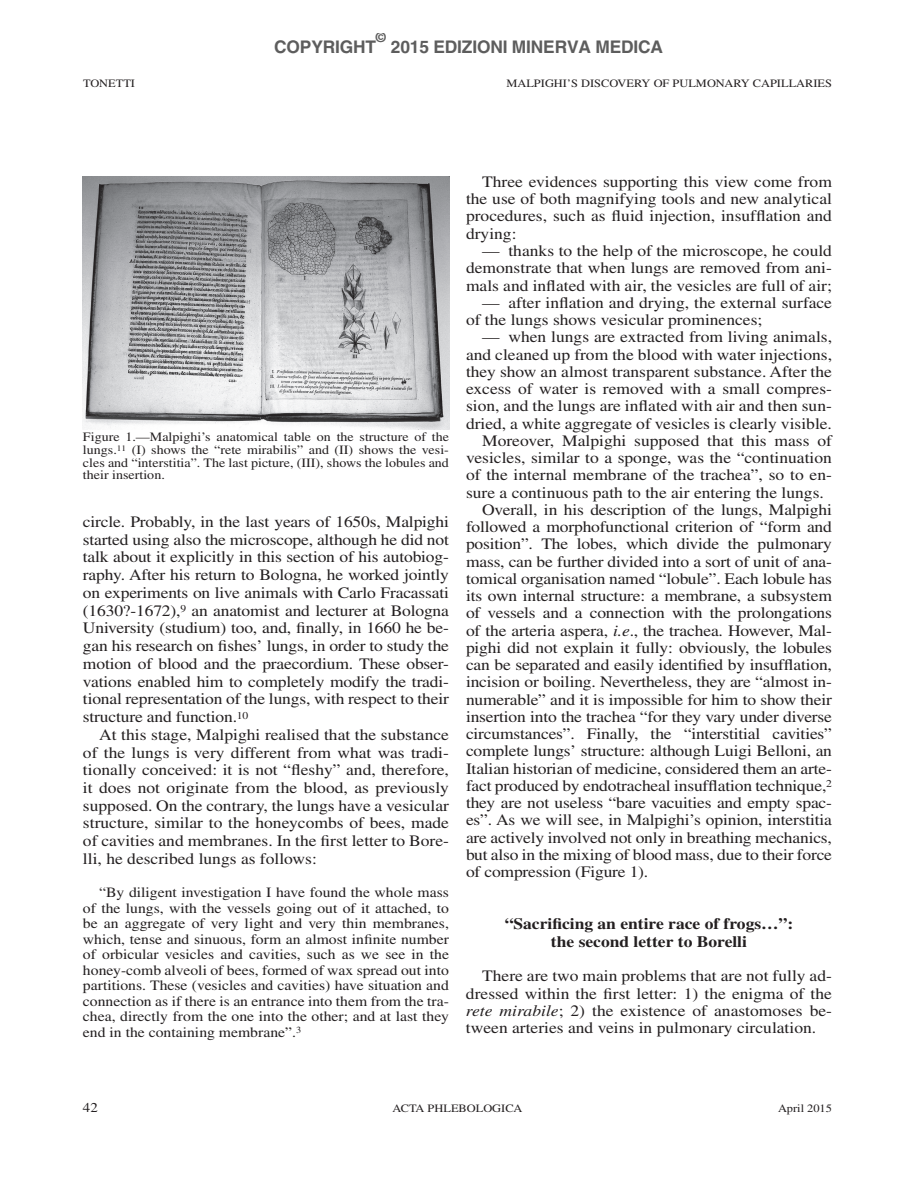
<style>
.page{position:relative;width:915px;height:1191px;background:#fff}
.page>*{position:absolute;margin:0;border:0;box-sizing:border-box;transform-origin:0 0}
.t1{font:700 17.4px "Helvetica";letter-spacing:-.01em;color:#5d5d5d}
.t2{font:15.9px/17.7px "Times LT Std";letter-spacing:-.01em;color:#231f20;text-align:justify;scale:1.1 1}
.t3{font:700 15.9px/17.2px "Times LT Std";color:#231f20;text-align:center;scale:1.1 1}
.t4{font:14.25px/15.5px "Times LT Std";color:#231f20;text-align:justify;scale:1.1 1}
.t5{font:700 13.65px "Helvetica";color:#5d5d5d}
.t6{font:13.5px "Times LT Std";color:#231f20;scale:1.1 1}
.t7{font:12.75px/12.8px "Times LT Std";color:#231f20;text-align:justify;scale:1.1 1}
.t8{font:11.25px "Times LT Std";color:#231f20;scale:1.1 1}
.s1{font-style:italic}
</style>
<div class="page">
<img style="left:83px;top:176px;width:366px;height:253px">
<p class="t5" style="left:375px;top:32px;width:12px">©</p>
<p class="t1" style="left:274px;top:41px;width:103px">COPYRIGHT</p>
<p class="t1" style="left:391px;top:41px;width:273px">2015 EDIZIONI MINERVA MEDICA</p>
<p class="t8" style="left:83px;top:77px;width:49px">TONETTI</p>
<p class="t8" style="left:506px;top:77px;width:18px">Malpighi</p>
<p class="t8" style="left:567px;top:77px;width:21px">’s discover</p>
<p class="t8" style="left:641px;top:77px;width:37px">y of pulmonar</p>
<p class="t8" style="left:740px;top:77px;width:19px">y capillaries</p>
<p class="t7" style="left:83px;top:430px;width:334px">Figure 1.—Malpighi’s anatomical table on the structure of the lungs.<sup>11</sup> (I) shows the “rete mirabilis” and (II) shows the vesi&shy;cles and “interstitia”. The last picture, (III), shows the lobules and their insertion.</p>
<p class="t2" style="left:83px;top:513px;width:334px">circle. Probably, in the last years of 1650s, Malpighi started using also the microscope, although he did not talk about it explicitly in this section of his autobiog&shy;raphy. After his return to Bologna, he worked jointly on experiments on live animals with Carlo Fracassati (1630?-1672),<sup>9</sup> an anatomist and lecturer at Bologna University (studium) too, and, finally, in 1660 he be&shy;gan his research on fishes’ lungs, in order to study the motion of blood and the praecordium. These obser&shy;vations enabled him to completely modify the tradi&shy;tional representation of the lungs, with respect to their structure and function.<sup>10</sup></p>
<p class="t2" style="left:83px;top:725px;width:334px;text-indent:16px">At this stage, Malpighi realised that the substance of the lungs is very different from what was tradi&shy;tionally conceived: it is not “fleshy” and, therefore, it does not originate from the blood, as previously supposed. On the contrary, the lungs have a vesicular structure, similar to the honeycombs of bees, made of cavities and membranes. In the first letter to Bore&shy;lli, he described lungs as follows:</p>
<p class="t4" style="left:83px;top:884px;width:334px;text-indent:16px">“By diligent investigation I have found the whole mass of the lungs, with the vessels going out of it attached, to be an aggregate of very light and very thin membranes, which, tense and sinuous, form an almost infinite number of orbicular vesicles and cavities, such as we see in the honey-comb alveoli of bees, formed of wax spread out into partitions. These (vesicles and cavities) have situation and connection as if there is an entrance into them from the tra&shy;chea, directly from the one into the other; and at last they end in the containing membrane”.<sup>3</sup></p>
<p class="t2" style="left:466px;top:173px;width:334px;line-height:17.2px;text-indent:16px">Three evidences supporting this view come from the use of both magnifying tools and new analytical procedures, such as fluid injection, insufflation and drying:</p>
<p class="t2" style="left:466px;top:242px;width:334px;line-height:17.2px;text-indent:16px">— thanks to the help of the microscope, he could demonstrate that when lungs are removed from ani&shy;mals and inflated with air, the vesicles are full of air;</p>
<p class="t2" style="left:466px;top:294px;width:334px;line-height:17.2px;text-indent:16px">— after inflation and drying, the external surface of the lungs shows vesicular prominences;</p>
<p class="t2" style="left:482px;top:328px;width:319px">— when lungs are extracted from living animals,</p>
<p class="t2" style="left:466px;top:345px;width:334px">and cleaned up from the blood with water injections,</p>
<p class="t2" style="left:466px;top:362px;width:334px">they show an almost transparent substance. After the</p>
<p class="t2" style="left:466px;top:380px;width:334px">excess of water is removed with a small compres-</p>
<p class="t2" style="left:466px;top:397px;width:334px">sion, and the lungs are inflated with air and then sun-</p>
<p class="t2" style="left:466px;top:414px;width:334px">dried, a white aggregate of vesicles is clearly visible.</p>
<p class="t2" style="left:482px;top:431px;width:320px">Moreover, Malpighi supposed that this mass of</p>
<p class="t2" style="left:466px;top:449px;width:334px">vesicles, similar to a sponge, was the “continuation</p>
<p class="t2" style="left:466px;top:466px;width:334px">of the internal membrane of the trachea”, so to en-</p>
<p class="t2" style="left:466px;top:483px;width:327px">sure a continuous path to the air entering the lungs.</p>
<p class="t2" style="left:482px;top:500px;width:319px">Overall, in his description of the lungs, Malpighi</p>
<p class="t2" style="left:466px;top:518px;width:334px">followed a morphofunctional criterion of “form and</p>
<p class="t2" style="left:466px;top:535px;width:334px">position”. The lobes, which divide the pulmonary</p>
<p class="t2" style="left:466px;top:552px;width:334px">mass, can be further divided into a sort of unit of ana-</p>
<p class="t2" style="left:466px;top:569px;width:334px">tomical organisation named “lobule”. Each lobule has</p>
<p class="t2" style="left:466px;top:587px;width:334px">its own internal structure: a membrane, a subsystem</p>
<p class="t2" style="left:466px;top:604px;width:334px">of vessels and a connection with the prolongations</p>
<p class="t2" style="left:466px;top:621px;width:334px">of the arteria aspera, <span class="s1">i.e</span>., the trachea. However, Mal-</p>
<p class="t2" style="left:466px;top:638px;width:334px">pighi did not explain it fully: obviously, the lobules</p>
<p class="t2" style="left:466px;top:656px;width:334px">can be separated and easily identified by insufflation,</p>
<p class="t2" style="left:466px;top:673px;width:334px">incision or boiling. Nevertheless, they are “almost in-</p>
<p class="t2" style="left:466px;top:690px;width:334px">numerable” and it is impossible for him to show their</p>
<p class="t2" style="left:466px;top:707px;width:334px">insertion into the trachea “for they vary under diverse</p>
<p class="t2" style="left:466px;top:725px;width:334px">circumstances”. Finally, the “interstitial cavities”</p>
<p class="t2" style="left:466px;top:742px;width:334px">complete lungs’ structure: although Luigi Belloni, an</p>
<p class="t2" style="left:466px;top:759px;width:334px">Italian historian of medicine, considered them an arte-</p>
<p class="t2" style="left:466px;top:776px;width:334px">fact produced by endotracheal insufflation technique,<sup>2</sup></p>
<p class="t2" style="left:466px;top:794px;width:334px">they are not useless “bare vacuities and empty spac-</p>
<p class="t2" style="left:466px;top:811px;width:334px">es”. As we will see, in Malpighi’s opinion, interstitia</p>
<p class="t2" style="left:466px;top:828px;width:334px">are actively involved not only in breathing mechanics,</p>
<p class="t2" style="left:466px;top:845px;width:334px">but also in the mixing of blood mass, due to their force</p>
<p class="t2" style="left:466px;top:863px;width:167px">of compression (Figure 1).</p>
<p class="t3" style="left:504px;top:915px;width:264px">“Sacrificing an entire race of frogs…”: the second letter to Borelli</p>
<p class="t2" style="left:466px;top:967px;width:334px;line-height:17.2px;text-indent:16px">There are two main problems that are not fully ad&shy;dressed within the first letter: 1) the enigma of the <span class="s1">rete mirabile</span>; 2) the existence of anastomoses be&shy;tween arteries and veins in pulmonary circulation.</p>
<p class="t6" style="left:83px;top:1100px;width:15px">42</p>
<p class="t8" style="left:392px;top:1102px;width:120px">ACTA PHLEBOLOGICA</p>
<p class="t8" style="left:777px;top:1102px;width:51px">April 2015</p>
</div>
